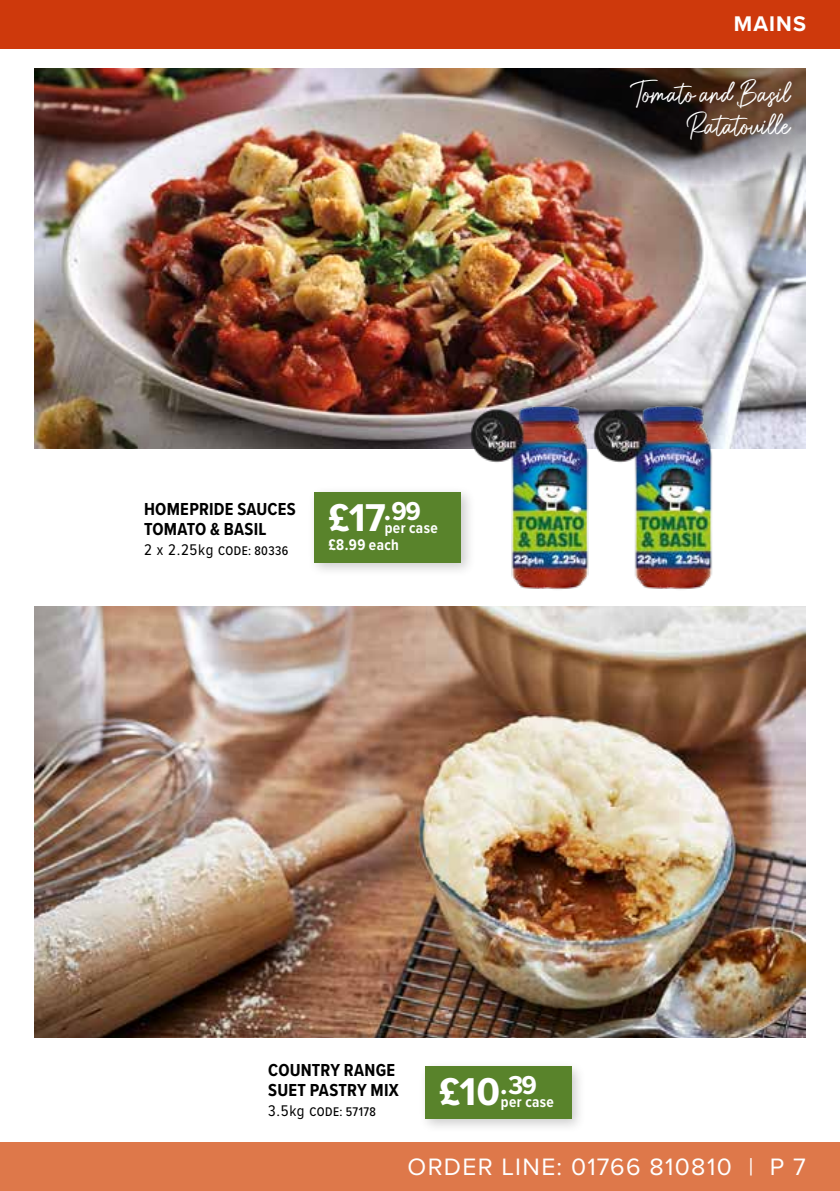
<style>
.page{position:relative;width:840px;height:1191px;background:#fff}
.page>*{position:absolute;margin:0;border:0;box-sizing:border-box;transform-origin:0 0}
.t1{font:700 40.2px "Proxima Nova Cond";color:#fff;scale:1.1 1}
.t2{font:24.6px "Proxima Nova";letter-spacing:.055em;color:#fff}
.t3{font:700 22px "Proxima Nova";letter-spacing:.05em;color:#fff}
.t4{font:20px/32px "Gatteway Signature";color:#fff;text-align:right}
.t5{font:700 18px/20px "Proxima Nova Cond";letter-spacing:.015em;color:#000}
.t6{font:700 16px/16.6px "Proxima Nova Cond";letter-spacing:.025em;color:#fff;scale:.96 1}
.t7{font:500 13px "Proxima Nova Cond";letter-spacing:.035em;color:#000}
.s1{font-weight:400;font-size:16px}
</style>
<div class="page">
<img style="left:34px;top:68px;width:771px;height:380px">
<img style="left:515px;top:68px;width:289px;height:116px">
<img style="left:34px;top:607px;width:771px;height:430px">
<div style="left:0;top:0;width:839px;height:48px;background:#ce390c"></div>
<div style="left:417px;top:1059px;width:169px;height:75px;background:#000;opacity:.2"></div>
<div style="left:424px;top:1066px;width:147px;height:52px;background:#59832b"></div>
<div style="left:307px;top:485px;width:168px;height:92px;background:#000;opacity:.2"></div>
<div style="left:314px;top:492px;width:147px;height:70px;background:#59832b"></div>
<img style="left:454px;top:402px;width:123px;height:188px">
<img style="left:577px;top:402px;width:191px;height:188px">
<div style="left:0;top:1142px;width:839px;height:49px;background:#de784a"></div>
<p class="t3" style="left:733px;top:7px;width:74px">MAINS</p>
<p class="t5" style="left:144px;top:499px;width:153px">HOMEPRIDE SAUCES<br>TOMATO &amp; BASIL</p>
<p class="t7" style="left:144px;top:541px;width:146px"><span class="s1">2 x 2.25kg</span> CODE: 80336</p>
<h1 class="t1" style="left:328px;top:487px;width:86px">£17<sup>.</sup><sup>99</sup></h1>
<p class="t6" style="left:328px;top:519px;width:115px;text-indent:56px">per case £8.99 each</p>
<p class="t4" style="left:629px;top:79px;width:161px">Tomato and Basil<br>Ratatouille</p>
<p class="t5" style="left:268px;top:1059px;width:132px">COUNTRY RANGE<br>SUET PASTRY MIX</p>
<p class="t7" style="left:268px;top:1102px;width:109px"><span class="s1">3.5kg</span> CODE: 57178</p>
<h1 class="t1" style="left:438px;top:1062px;width:91px">£10<sup>.</sup><sup>39</sup></h1>
<p class="t6" style="left:500px;top:1093px;width:57px">per case</p>
<h2 class="t2" style="left:407px;top:1148px;width:400px">ORDER LINE: 01766 810810 | P 7</h2>
</div>
